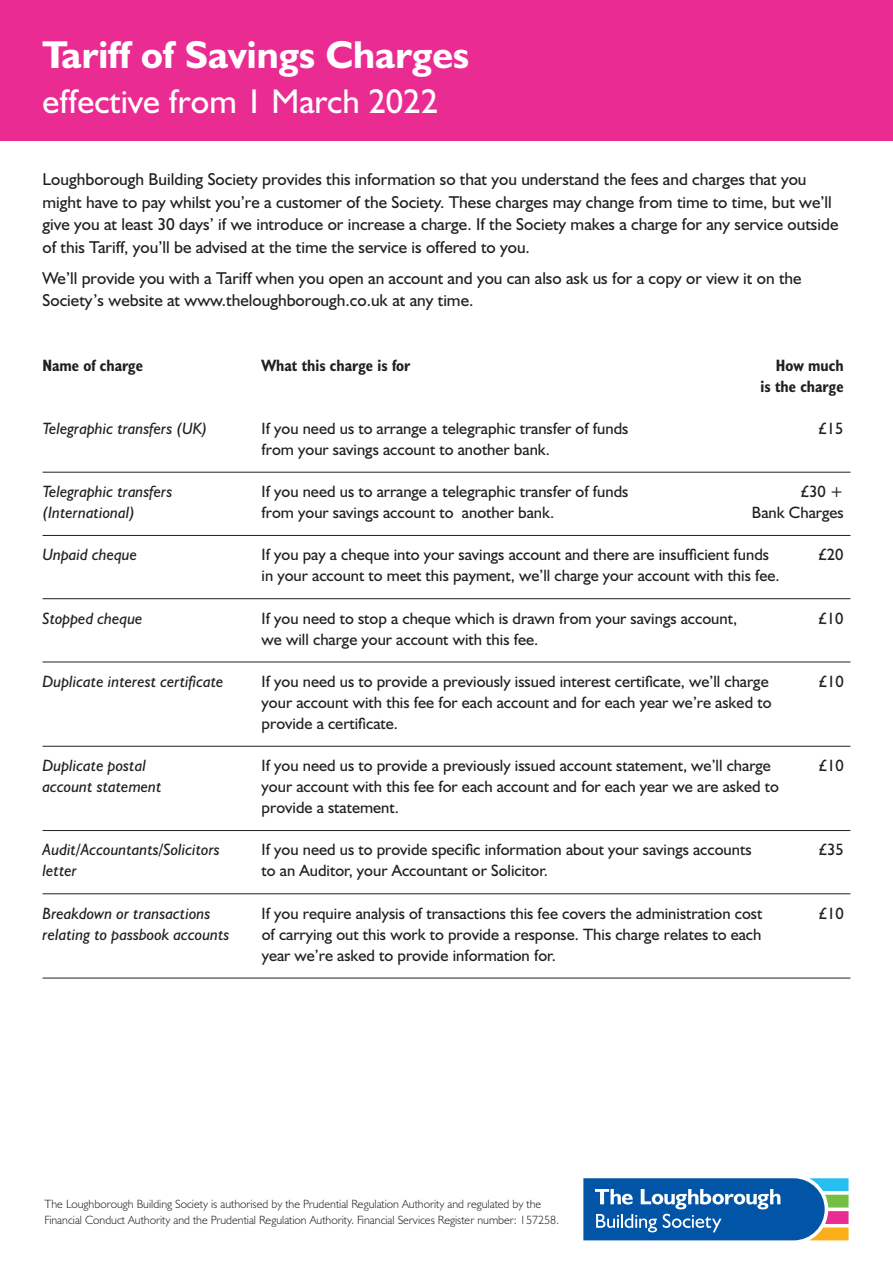
<style>
.page{position:relative;width:893px;height:1263px;background:#fff}
.page>*{position:absolute;margin:0;border:0;box-sizing:border-box;transform-origin:0 0}
.t1{font:700 39px "Humanist 521 BT";color:#fff}
.t2{font:34.5px "Humanist 521 BT";color:#fff}
.t3{font:17.25px/22.5px "Humanist 521 BT";color:#231f20}
.t4{font:16.5px/21px "Humanist 521 BT";color:#231f20}
.t5{font:italic 16.5px "Humanist 521 BT";color:#231f20}
.t6{font:700 condensed 16.5px/21px "Humanist 521 BT";color:#231f20;text-align:right}
.t7{font:300 12px/16.5px "Humanist 521 BT";color:#231f20}
</style>
<div class="page">
<svg style="left:583px;top:1178px;width:265px;height:62px;background:#3473b0"></svg>
<div style="left:0;top:0;width:893px;height:140px;background:#ea2c92"></div>
<hr style="left:43px;top:472px;width:807px;height:1px;background:#231f20">
<hr style="left:43px;top:535px;width:807px;height:1px;background:#231f20">
<hr style="left:43px;top:598px;width:807px;height:1px;background:#231f20">
<hr style="left:43px;top:662px;width:807px;height:1px;background:#231f20">
<hr style="left:43px;top:746px;width:807px;height:1px;background:#231f20">
<hr style="left:43px;top:830px;width:807px;height:1px;background:#231f20">
<hr style="left:43px;top:893px;width:807px;height:1px;background:#231f20">
<hr style="left:43px;top:978px;width:807px;height:1px;background:#231f20">
<h1 class="t1" style="left:43px;top:31px;width:428px">Tariff of Savings Charges</h1>
<h2 class="t2" style="left:43px;top:80px;width:397px">effective from 1 March 2022</h2>
<p class="t3" style="left:43px;top:168px;width:797px">Loughborough Building Society provides this information so that you understand the fees and charges that you might have to pay whilst you’re a customer of the Society. These charges may change from time to time, but we’ll give you at least 30 days’ if we introduce or increase a charge. If the Society makes a charge for any service outside of this Tariff, you’ll be advised at the time the service is offered to you.</p>
<p class="t3" style="left:43px;top:266px;width:761px">We’ll provide you with a Tariff when you open an account and you can also ask us for a copy or view it on the<br>Society’s website at www.theloughborough.co.uk at any time.</p>
<p class="t6" style="left:43px;top:354px;width:102px">Name of charge</p>
<p class="t6" style="left:262px;top:354px;width:150px">What this charge is for</p>
<p class="t6" style="left:761px;top:354px;width:85px">How much<br>is the charge</p>
<p class="t5" style="left:43px;top:418px;width:166px">Telegraphic transfers (UK)</p>
<p class="t4" style="left:262px;top:417px;width:368px">If you need us to arrange a telegraphic transfer of funds</p>
<p class="t4" style="left:819px;top:417px;width:26px">£15</p>
<p class="t4" style="left:262px;top:438px;width:290px">from your savings account to another bank.</p>
<p class="t5" style="left:43px;top:481px;width:131px">Telegraphic transfers</p>
<p class="t4" style="left:262px;top:481px;width:368px">If you need us to arrange a telegraphic transfer of funds</p>
<p class="t4" style="left:801px;top:481px;width:44px">£30 +</p>
<p class="t5" style="left:43px;top:502px;width:94px">(International)</p>
<p class="t4" style="left:262px;top:502px;width:294px">from your savings account to another bank.</p>
<p class="t4" style="left:752px;top:502px;width:93px">Bank Charges</p>
<p class="t5" style="left:43px;top:545px;width:96px">Unpaid cheque</p>
<p class="t4" style="left:262px;top:544px;width:509px">If you pay a cheque into your savings account and there are insufficient funds</p>
<p class="t4" style="left:819px;top:544px;width:26px">£20</p>
<p class="t4" style="left:262px;top:565px;width:520px">in your account to meet this payment, we’ll charge your account with this fee.</p>
<p class="t5" style="left:43px;top:608px;width:102px">Stopped cheque</p>
<p class="t4" style="left:262px;top:607px;width:477px">If you need to stop a cheque which is drawn from your savings account,</p>
<p class="t4" style="left:819px;top:607px;width:26px">£10</p>
<p class="t4" style="left:262px;top:628px;width:278px">we will charge your account with this fee.</p>
<p class="t5" style="left:43px;top:671px;width:183px">Duplicate interest certificate</p>
<p class="t4" style="left:262px;top:670px;width:509px">If you need us to provide a previously issued interest certificate, we’ll charge</p>
<p class="t4" style="left:819px;top:670px;width:26px">£10</p>
<p class="t4" style="left:262px;top:691px;width:511px">your account with this fee for each account and for each year we’re asked to provide a certificate.</p>
<p class="t5" style="left:43px;top:755px;width:105px">Duplicate postal</p>
<p class="t4" style="left:262px;top:755px;width:511px">If you need us to provide a previously issued account statement, we’ll charge</p>
<p class="t4" style="left:819px;top:755px;width:26px">£10</p>
<p class="t5" style="left:43px;top:776px;width:120px">account statement</p>
<p class="t4" style="left:262px;top:776px;width:519px">your account with this fee for each account and for each year we are asked to provide a statement.</p>
<p class="t5" style="left:43px;top:840px;width:179px">Audit/Accountants/Solicitors</p>
<p class="t4" style="left:262px;top:839px;width:491px">If you need us to provide specific information about your savings accounts</p>
<p class="t4" style="left:819px;top:839px;width:26px">£35</p>
<p class="t5" style="left:43px;top:861px;width:36px">letter</p>
<p class="t4" style="left:262px;top:860px;width:288px">to an Auditor, your Accountant or Solicitor.</p>
<p class="t5" style="left:43px;top:903px;width:169px">Breakdown or transactions</p>
<p class="t4" style="left:262px;top:902px;width:502px">If you require analysis of transactions this fee covers the administration cost</p>
<p class="t4" style="left:819px;top:902px;width:26px">£10</p>
<p class="t5" style="left:43px;top:924px;width:188px">relating to passbook accounts</p>
<p class="t4" style="left:262px;top:923px;width:501px">of carrying out this work to provide a response. This charge relates to each year we’re asked to provide information for.</p>
<p class="t7" style="left:44px;top:1195px;width:516px">The Loughborough Building Society is authorised by the Prudential Regulation Authority and regulated by the<br>Financial Conduct Authority and the Prudential Regulation Authority. Financial Services Register number: 157258.</p>
</div>
